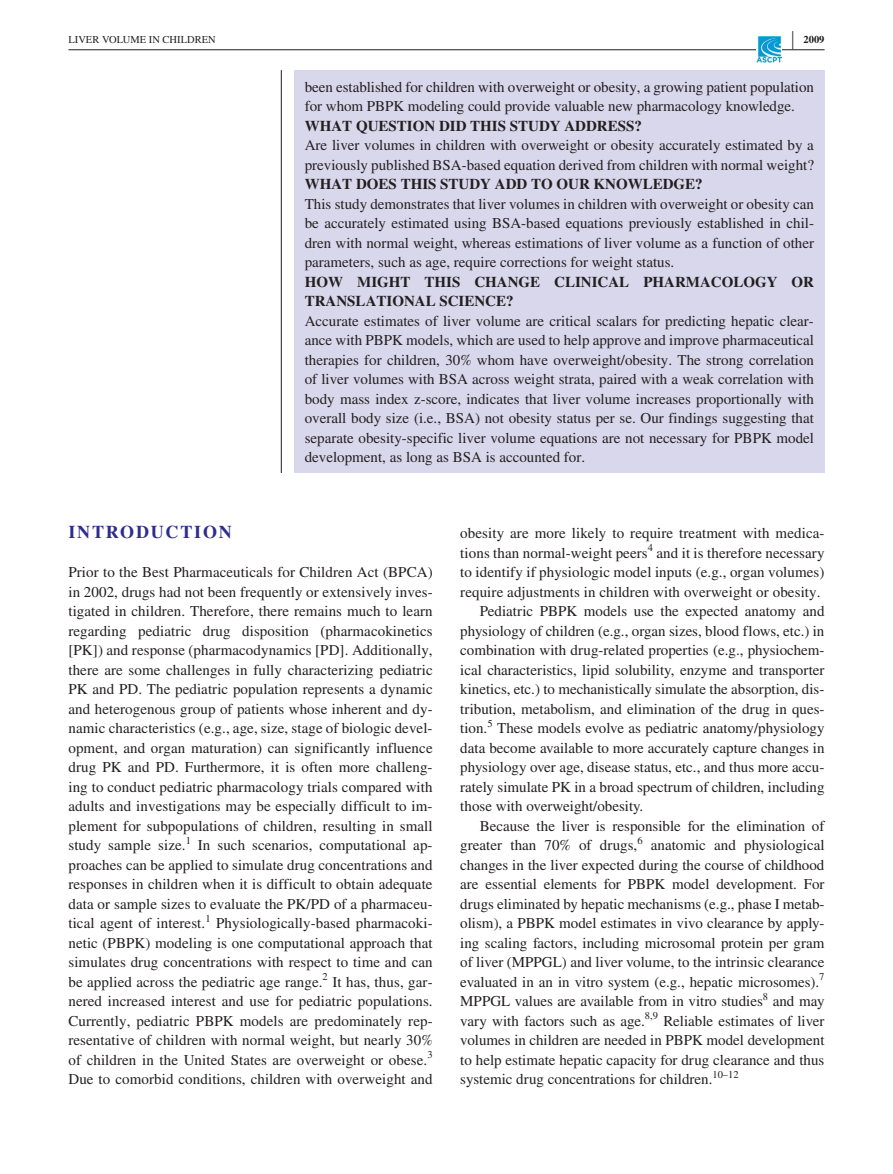
<style>
.page{position:relative;width:893px;height:1174px;background:#fff}
.page>*{position:absolute;margin:0;border:0;box-sizing:border-box;transform-origin:0 0}
.t1{font:700 25.95px "STIX";color:#231f20;scale:.36 1}
.t2{font:700 18px "STIX";letter-spacing:.1em;color:#2c2d8c}
.t3{font:15px/19.5px "STIX";color:#231f20;text-align:justify}
.t4{font:700 15px/19.5px "STIX";color:#231f20}
.t5{font:10.5px "STIX";color:#231f20}
.t6{font:700 10.5px "STIX";color:#231f20}
</style>
<div class="page">
<hr style="left:68px;top:49px;width:756px;height:1px;background:#231f20">
<img style="left:756px;top:37px;width:26px;height:25px">
<div style="left:294px;top:70px;width:530px;height:403px;background:#d9d7eb"></div>
<hr style="left:281px;top:70px;width:1px;height:403px;background:#231f20">
<h1 class="t1" style="left:792px;top:25px;width:7px">|</h1>
<p class="t5" style="left:68px;top:32px;width:149px">LIVER VOLUME IN CHILDREN</p>
<p class="t6" style="left:803px;top:33px;width:22px">2009</p>
<p class="t3" style="left:305px;top:78px;width:511px">been established for children with overweight or obesity, a growing patient population for whom PBPK modeling could provide valuable new pharmacology knowledge.</p>
<p class="t4" style="left:305px;top:116px;width:339px">WHAT QUESTION DID THIS STUDY ADDRESS?</p>
<p class="t3" style="left:305px;top:137px;width:511px">Are liver volumes in children with overweight or obesity accurately estimated by a previously published BSA-based equation derived from children with normal weight?</p>
<p class="t4" style="left:305px;top:174px;width:399px">WHAT DOES THIS STUDY ADD TO OUR KNOWLEDGE?</p>
<p class="t3" style="left:305px;top:195px;width:511px">This study demonstrates that liver volumes in children with overweight or obesity can be accurately estimated using BSA-based equations previously established in chil&shy;dren with normal weight, whereas estimations of liver volume as a function of other parameters, such as age, require corrections for weight status.</p>
<p class="t4" style="left:305px;top:272px;width:511px">HOW MIGHT THIS CHANGE CLINICAL PHARMACOLOGY OR<br>TRANSLATIONAL SCIENCE?</p>
<p class="t3" style="left:305px;top:312px;width:511px">Accurate estimates of liver volume are critical scalars for predicting hepatic clear&shy;ance with PBPK models, which are used to help approve and improve pharmaceutical therapies for children, 30% whom have overweight/obesity. The strong correlation of liver volumes with BSA across weight strata, paired with a weak correlation with body mass index z-score, indicates that liver volume increases proportionally with overall body size (i.e., BSA) not obesity status per se. Our findings suggesting that separate obesity-specific liver volume equations are not necessary for PBPK model development, as long as BSA is accounted for.</p>
<p class="t2" style="left:68px;top:521px;width:165px">INTRODUCTION</p>
<p class="t3" style="left:68px;top:563px;width:366px">Prior to the Best Pharmaceuticals for Children Act (BPCA) in 2002, drugs had not been frequently or extensively inves&shy;tigated in children. Therefore, there remains much to learn regarding pediatric drug disposition (pharmacokinetics [PK]) and response (pharmacodynamics [PD]. Additionally, there are some challenges in fully characterizing pediatric PK and PD. The pediatric population represents a dynamic and heterogenous group of patients whose inherent and dy&shy;namic characteristics (e.g., age, size, stage of biologic devel&shy;opment, and organ maturation) can significantly influence drug PK and PD. Furthermore, it is often more challeng&shy;ing to conduct pediatric pharmacology trials compared with adults and investigations may be especially difficult to im&shy;plement for subpopulations of children, resulting in small study sample size.</p>
<p class="t5" style="left:186px;top:833px;width:7px">1</p>
<p class="t3" style="left:68px;top:836px;width:366px;text-indent:129px">In such scenarios, computational ap&shy;proaches can be applied to simulate drug concentrations and responses in children when it is difficult to obtain adequate data or sample sizes to evaluate the PK/PD of a pharmaceu&shy;tical agent of interest.</p>
<p class="t5" style="left:205px;top:911px;width:7px">1</p>
<p class="t3" style="left:68px;top:914px;width:366px;text-indent:148px">Physiologically-based pharmacoki&shy;netic (PBPK) modeling is one computational approach that simulates drug concentrations with respect to time and can be applied across the pediatric age range.</p>
<p class="t5" style="left:323px;top:969px;width:7px">2</p>
<p class="t3" style="left:68px;top:973px;width:366px;text-indent:264px">It has, thus, gar&shy;nered increased interest and use for pediatric populations.<br>Currently, pediatric PBPK models are predominately rep&shy;resentative of children with normal weight, but nearly 30% of children in the United States are overweight or obese.</p>
<p class="t5" style="left:427px;top:1047px;width:7px">3</p>
<p class="t3" style="left:68px;top:1070px;width:366px">Due to comorbid conditions, children with overweight and</p>
<p class="t3" style="left:460px;top:524px;width:366px">obesity are more likely to require treatment with medica-</p>
<p class="t3" style="left:460px;top:544px;width:366px">tions than normal-weight peers<sup>4</sup> and it is therefore necessary</p>
<p class="t3" style="left:460px;top:563px;width:366px">to identify if physiologic model inputs (e.g., organ volumes)</p>
<p class="t3" style="left:460px;top:583px;width:362px">require adjustments in children with overweight or obesity.</p>
<p class="t3" style="left:480px;top:602px;width:346px">Pediatric PBPK models use the expected anatomy and</p>
<p class="t3" style="left:460px;top:622px;width:366px">physiology of children (e.g., organ sizes, blood flows, etc.) in</p>
<p class="t3" style="left:460px;top:641px;width:366px">combination with drug-related properties (e.g., physiochem-</p>
<p class="t3" style="left:460px;top:661px;width:366px">ical characteristics, lipid solubility, enzyme and transporter</p>
<p class="t3" style="left:460px;top:680px;width:366px">kinetics, etc.) to mechanistically simulate the absorption, dis-</p>
<p class="t3" style="left:460px;top:700px;width:366px">tribution, metabolism, and elimination of the drug in ques-</p>
<p class="t3" style="left:460px;top:719px;width:29px">tion.</p>
<p class="t5" style="left:487px;top:716px;width:7px">5</p>
<p class="t3" style="left:460px;top:719px;width:366px;text-indent:37px">These models evolve as pediatric anatomy/physiology data become available to more accurately capture changes in physiology over age, disease status, etc., and thus more accu&shy;rately simulate PK in a broad spectrum of children, including those with overweight/obesity.</p>
<p class="t3" style="left:460px;top:817px;width:366px;text-indent:20px">Because the liver is responsible for the elimination of greater than 70% of drugs,</p>
<p class="t5" style="left:637px;top:833px;width:7px">6</p>
<p class="t3" style="left:460px;top:836px;width:366px;text-indent:191px">anatomic and physiological changes in the liver expected during the course of childhood are essential elements for PBPK model development. For drugs eliminated by hepatic mechanisms (e.g., phase I metab&shy;olism), a PBPK model estimates in vivo clearance by apply&shy;ing scaling factors, including microsomal protein per gram of liver (MPPGL) and liver volume, to the intrinsic clearance evaluated in an in vitro system (e.g., hepatic microsomes).</p>
<p class="t5" style="left:819px;top:969px;width:7px">7</p>
<p class="t3" style="left:460px;top:992px;width:304px">MPPGL values are available from in vitro studies</p>
<p class="t5" style="left:763px;top:989px;width:7px">8</p>
<p class="t3" style="left:773px;top:992px;width:53px">and may</p>
<p class="t3" style="left:460px;top:1012px;width:186px">vary with factors such as age.</p>
<p class="t5" style="left:645px;top:1008px;width:15px">8,9</p>
<p class="t3" style="left:460px;top:1012px;width:366px;text-indent:203px">Reliable estimates of liver volumes in children are needed in PBPK model development to help estimate hepatic capacity for drug clearance and thus systemic drug concentrations for children.</p>
<p class="t5" style="left:712px;top:1067px;width:28px">10–12</p>
</div>
